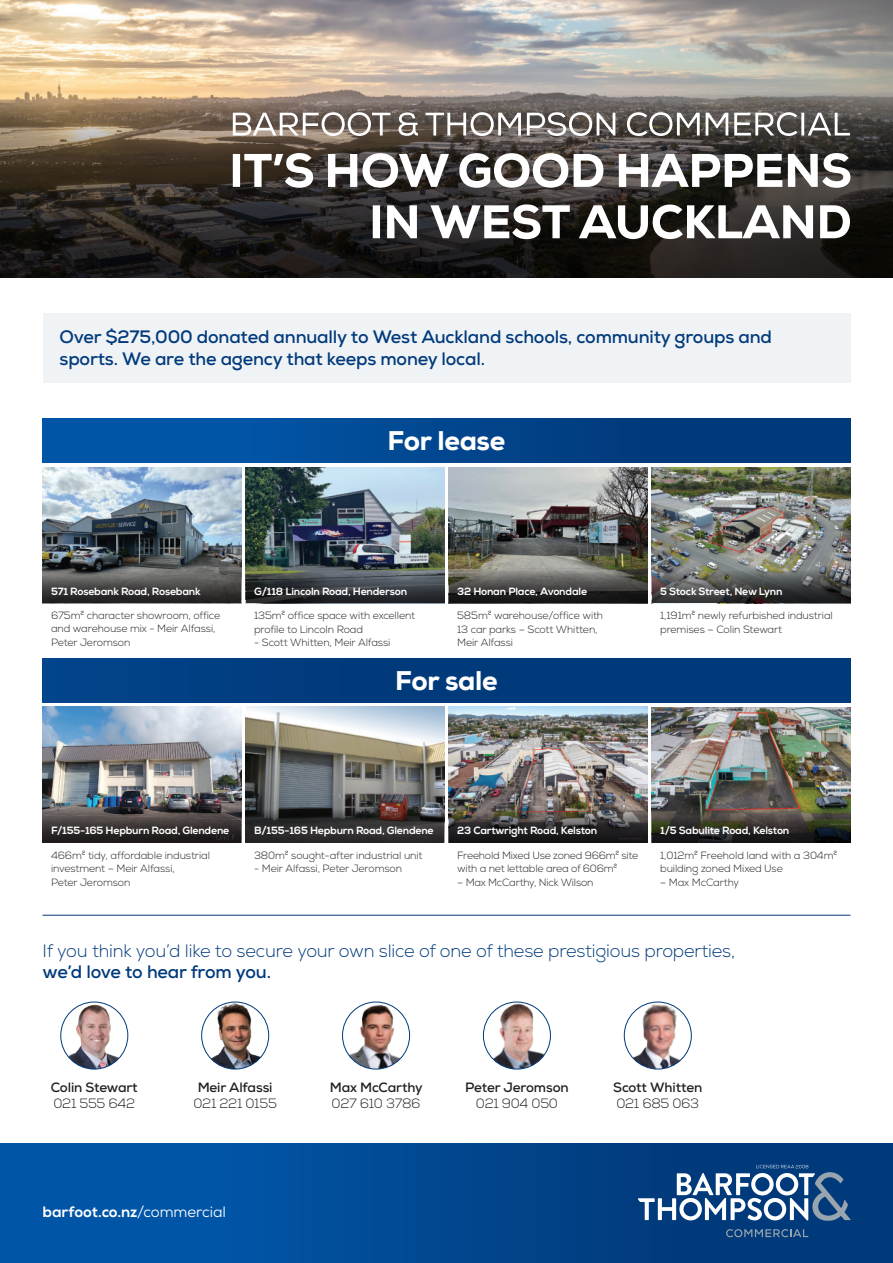
<style>
.page{position:relative;width:893px;height:1263px;background:#fff}
.page>*{position:absolute;margin:0;border:0;box-sizing:border-box;transform-origin:0 0}
.t1{font:800 27px "Nexa";letter-spacing:-.01em;color:#fff}
.t2{font:700 18px/22.5px "Nexa";letter-spacing:-.01em;color:#013a7b}
.t3{font:300 18px "Nexa";letter-spacing:-.01em;color:#013a7b}
.t4{font:800 15px "Nexa";letter-spacing:-.005em;color:#fff}
.t5{font:700 13.5px "Nexa";letter-spacing:-.01em;color:#231f20}
.t6{font:300 13.5px "Nexa";letter-spacing:-.02em;color:#231f20}
.t7{font:300 10.5px/13.5px "Nexa";letter-spacing:-.01em;color:#231f20}
.t8{font:800 10.5px "Nexa";letter-spacing:-.02em;color:#fff}
.s1{font-weight:400}
</style>
<div class="page">
<img style="left:0;top:0;width:893px;height:103px">
<svg style="left:0;top:103px;width:893px;height:174px;background:#38312b"></svg>
<div style="left:0;top:1144px;width:893px;height:119px;background:linear-gradient(to right,#015aaf,#013573)"></div>
<svg style="left:726px;top:1229px;width:82px;height:8px"></svg>
<svg style="left:638px;top:1165px;width:212px;height:56px"></svg>
<svg style="left:233px;top:112px;width:617px;height:24px"></svg>
<svg style="left:233px;top:153px;width:617px;height:35px"></svg>
<svg style="left:373px;top:204px;width:477px;height:35px"></svg>
<div style="left:43px;top:313px;width:807px;height:69px;background:#f0f3f6"></div>
<img style="left:66px;top:1003px;width:58px;height:66px">
<div style="left:60px;top:1001px;width:68px;height:68px;border:1px solid #013a7b;border-radius:50%"></div>
<img style="left:202px;top:1002px;width:67px;height:67px;border-radius:34px">
<div style="left:201px;top:1001px;width:68px;height:68px;border:1px solid #013a7b;border-radius:50%"></div>
<img style="left:343px;top:1002px;width:67px;height:67px;border-radius:34px">
<div style="left:342px;top:1001px;width:68px;height:68px;border:1px solid #013a7b;border-radius:50%"></div>
<img style="left:486px;top:1003px;width:64px;height:66px">
<div style="left:483px;top:1001px;width:68px;height:68px;border:1px solid #013a7b;border-radius:50%"></div>
<img style="left:624px;top:1002px;width:67px;height:67px;border-radius:34px">
<div style="left:624px;top:1001px;width:68px;height:68px;border:1px solid #013a7b;border-radius:50%"></div>
<hr style="left:43px;top:915px;width:807px;height:1px;background:#013a7b">
<div style="left:43px;top:418px;width:807px;height:45px;background:linear-gradient(to right,#015aae,#013572)"></div>
<div style="left:43px;top:658px;width:807px;height:44px;background:linear-gradient(to right,#014186,#013777)"></div>
<img style="left:43px;top:467px;width:198px;height:102px">
<img style="left:246px;top:467px;width:198px;height:102px">
<img style="left:43px;top:707px;width:198px;height:101px">
<img style="left:449px;top:467px;width:198px;height:102px">
<img style="left:246px;top:753px;width:198px;height:55px">
<img style="left:449px;top:707px;width:198px;height:101px">
<img style="left:652px;top:467px;width:198px;height:102px">
<img style="left:652px;top:707px;width:198px;height:101px">
<svg style="left:43px;top:569px;width:198px;height:34px;background:#4a4948"></svg>
<svg style="left:246px;top:569px;width:198px;height:34px;background:#3e4244"></svg>
<svg style="left:43px;top:808px;width:198px;height:35px;background:#3b3535"></svg>
<svg style="left:449px;top:569px;width:198px;height:34px;background:#484744"></svg>
<svg style="left:246px;top:808px;width:198px;height:35px;background:#322f2f"></svg>
<img style="left:449px;top:808px;width:198px;height:35px">
<img style="left:652px;top:569px;width:198px;height:34px">
<svg style="left:652px;top:808px;width:198px;height:35px;background:#37352d"></svg>
<svg style="left:246px;top:707px;width:198px;height:46px"></svg>
<h2 class="t2" style="left:60px;top:325px;width:714px">Over $275,000 donated annually to West Auckland schools, community groups and sports. We are the agency that keeps money local.</h2>
<h1 class="t1" style="left:388px;top:423px;width:119px">For lease</h1>
<p class="t8" style="left:51px;top:585px;width:151px">571 Rosebank Road, Rosebank</p>
<p class="t8" style="left:254px;top:585px;width:154px">G/118 Lincoln Road, Henderson</p>
<p class="t7" style="left:51px;top:609px;width:171px">675m² character showroom, office and warehouse mix - Meir Alfassi,<br>Peter Jeromson</p>
<p class="t7" style="left:254px;top:609px;width:163px">135m² office space with excellent profile to Lincoln Road</p>
<p class="t7" style="left:254px;top:636px;width:138px">- Scott Whitten, Meir Alfassi</p>
<p class="t8" style="left:457px;top:585px;width:131px">32 Honan Place, Avondale</p>
<p class="t7" style="left:457px;top:609px;width:147px">585m² warehouse/office with<br>13 car parks – Scott Whitten,<br>Meir Alfassi</p>
<h1 class="t1" style="left:395px;top:663px;width:104px">For sale</h1>
<p class="t8" style="left:660px;top:585px;width:124px">5 Stock Street, New Lynn</p>
<p class="t7" style="left:660px;top:609px;width:174px">1,191m² newly refurbished industrial premises – Colin Stewart</p>
<p class="t8" style="left:51px;top:824px;width:180px">F/155-165 Hepburn Road, Glendene</p>
<p class="t7" style="left:51px;top:848px;width:160px">466m² tidy, affordable industrial investment – Meir Alfassi,<br>Peter Jeromson</p>
<p class="t8" style="left:254px;top:824px;width:181px">B/155-165 Hepburn Road, Glendene</p>
<p class="t8" style="left:457px;top:824px;width:142px">23 Cartwright Road, Kelston</p>
<p class="t8" style="left:660px;top:824px;width:131px">1/5 Sabulite Road, Kelston</p>
<p class="t7" style="left:254px;top:848px;width:170px">380m² sought-after industrial unit</p>
<p class="t7" style="left:254px;top:862px;width:150px">- Meir Alfassi, Peter Jeromson</p>
<p class="t7" style="left:457px;top:848px;width:183px">Freehold Mixed Use zoned 966m² site with a net lettable area of 606m²</p>
<p class="t7" style="left:457px;top:875px;width:138px">– Max McCarthy, Nick Wilson</p>
<p class="t7" style="left:660px;top:848px;width:179px">1,012m² Freehold land with a 304m² building zoned Mixed Use</p>
<p class="t7" style="left:660px;top:875px;width:80px">– Max McCarthy</p>
<h2 class="t3" style="left:43px;top:940px;width:694px">If you think you’d like to secure your own slice of one of these prestigious properties,</h2>
<h2 class="t2" style="left:43px;top:961px;width:230px">we’d love to hear from you.</h2>
<p class="t5" style="left:51px;top:1078px;width:89px">Colin Stewart</p>
<p class="t6" style="left:53px;top:1095px;width:83px">021 555 642</p>
<p class="t5" style="left:198px;top:1078px;width:76px">Meir Alfassi</p>
<p class="t6" style="left:193px;top:1095px;width:85px">021 221 0155</p>
<h3 class="t4" style="left:43px;top:1202px;width:185px">barfoot.co.nz<span class="s1">/commercial</span></h3>
<p class="t5" style="left:330px;top:1078px;width:94px">Max McCarthy</p>
<p class="t6" style="left:332px;top:1095px;width:90px">027 610 3786</p>
<p class="t5" style="left:465px;top:1078px;width:105px">Peter Jeromson</p>
<p class="t6" style="left:476px;top:1095px;width:84px">021 904 050</p>
<p class="t5" style="left:613px;top:1078px;width:91px">Scott Whitten</p>
<p class="t6" style="left:616px;top:1095px;width:84px">021 685 063</p>
</div>
